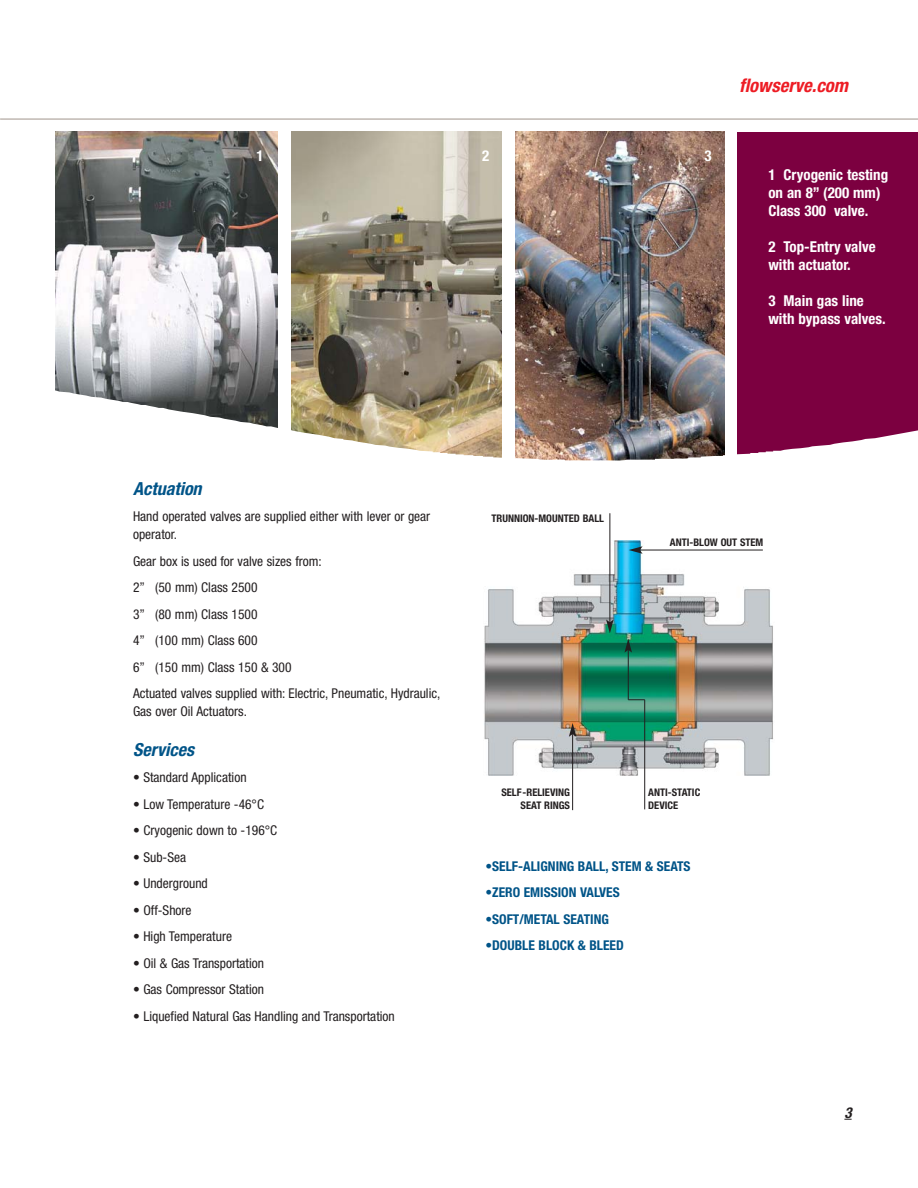
<style>
.page{position:relative;width:918px;height:1188px;background:#fff}
.page>*{position:absolute;margin:0;border:0;box-sizing:border-box;transform-origin:0 0}
.t1{font:italic 700 condensed 18.75px "Helvetica Neue";color:#ed1c24}
.t2{font:italic 700 condensed 18px "Helvetica Neue";color:#005488}
.t3{font:700 condensed 15px/18px "Helvetica Neue";color:#fff}
.t4{font:italic 700 condensed 15px "Helvetica Neue";color:#231f20}
.t5{font:condensed 13.5px/26.5px "Helvetica Neue";color:#231f20}
.t6{font:700 condensed 13.5px "Helvetica Neue";color:#005488}
.t7{font:700 condensed 10.5px/12.6px "Helvetica Neue";color:#231f20}
</style>
<div class="page">
<img style="left:292px;top:132px;width:210px;height:201px">
<img style="left:515px;top:132px;width:210px;height:201px">
<div style="left:738px;top:132px;width:180px;height:351px;background:#7c0040"></div>
<img style="left:56px;top:132px;width:222px;height:201px">
<img style="left:55px;top:333px;width:863px;height:150px">
<hr style="left:0;top:119px;width:918px;height:1px;background:#a1958b">
<img style="left:484px;top:540px;width:289px;height:235px">
<hr style="left:610px;top:513px;width:1px;height:109px;background:#231f20">
<svg style="left:606px;top:620px;width:8px;height:13px"></svg>
<hr style="left:572px;top:734px;width:1px;height:76px;background:#231f20">
<svg style="left:569px;top:723px;width:7px;height:14px"></svg>
<hr style="left:628px;top:650px;width:1px;height:50px;background:#231f20">
<svg style="left:625px;top:639px;width:7px;height:14px"></svg>
<svg style="left:628px;top:699px;width:17px;height:1px"></svg>
<hr style="left:644px;top:700px;width:1px;height:109px;background:#231f20">
<hr style="left:640px;top:550px;width:123px;height:1px;background:#231f20">
<svg style="left:629px;top:546px;width:14px;height:8px"></svg>
<p class="t3" style="left:257px;top:148px;width:9px">1</p>
<p class="t3" style="left:482px;top:148px;width:9px">2</p>
<p class="t3" style="left:705px;top:148px;width:9px">3</p>
<h1 class="t1" style="left:739px;top:79px;width:114px">flowserve.com</h1>
<p class="t3" style="left:768px;top:167px;width:121px">1 Cryogenic testing on an 8” (200 mm)<br>Class 300 valve.</p>
<p class="t3" style="left:768px;top:239px;width:109px">2 Top-Entry valve with actuator.</p>
<p class="t3" style="left:768px;top:293px;width:119px">3 Main gas line with bypass valves.</p>
<h2 class="t2" style="left:133px;top:482px;width:74px">Actuation</h2>
<p class="t5" style="left:133px;top:508px;width:299px;line-height:18px">Hand operated valves are supplied either with lever or gear operator.</p>
<p class="t5" style="left:133px;top:549px;width:309px">Gear box is used for valve sizes from:<br>2” (50 mm) Class 2500<br>3” (80 mm) Class 1500<br>4” (100 mm) Class 600<br>6” (150 mm) Class 150 &amp; 300<br>Actuated valves supplied with: Electric, Pneumatic, Hydraulic,</p>
<p class="t5" style="left:133px;top:699px;width:115px">Gas over Oil Actuators.</p>
<h2 class="t2" style="left:133px;top:743px;width:66px">Services</h2>
<p class="t5" style="left:133px;top:765px;width:115px">• Standard Application</p>
<p class="t5" style="left:133px;top:792px;width:132px">• Low Temperature -46°C</p>
<p class="t5" style="left:133px;top:818px;width:146px">• Cryogenic down to -196°C</p>
<p class="t5" style="left:133px;top:845px;width:55px">• Sub-Sea</p>
<p class="t5" style="left:133px;top:871px;width:76px">• Underground</p>
<p class="t5" style="left:133px;top:898px;width:60px">• Off-Shore</p>
<p class="t5" style="left:133px;top:924px;width:100px">• High Temperature</p>
<p class="t5" style="left:133px;top:951px;width:133px">• Oil &amp; Gas Transportation</p>
<p class="t5" style="left:133px;top:977px;width:132px">• Gas Compressor Station</p>
<p class="t5" style="left:133px;top:1004px;width:263px">• Liquefied Natural Gas Handling and Transportation</p>
<p class="t7" style="left:491px;top:513px;width:114px">TRUNNION-MOUNTED BALL</p>
<p class="t7" style="left:670px;top:537px;width:95px">ANTI-BLOW OUT STEM</p>
<p class="t7" style="left:501px;top:787px;width:70px;text-align:right">SELF-RELIEVING<br>SEAT RINGS</p>
<p class="t7" style="left:648px;top:787px;width:54px">ANTI-STATIC<br>DEVICE</p>
<p class="t6" style="left:485px;top:861px;width:207px">•SELF-ALIGNING BALL, STEM &amp; SEATS</p>
<p class="t6" style="left:485px;top:888px;width:136px">•ZERO EMISSION VALVES</p>
<p class="t6" style="left:485px;top:914px;width:125px">•SOFT/METAL SEATING</p>
<p class="t6" style="left:485px;top:940px;width:140px">•DOUBLE BLOCK &amp; BLEED</p>
<p class="t4" style="left:844px;top:1107px;width:12px">3</p>
</div>
